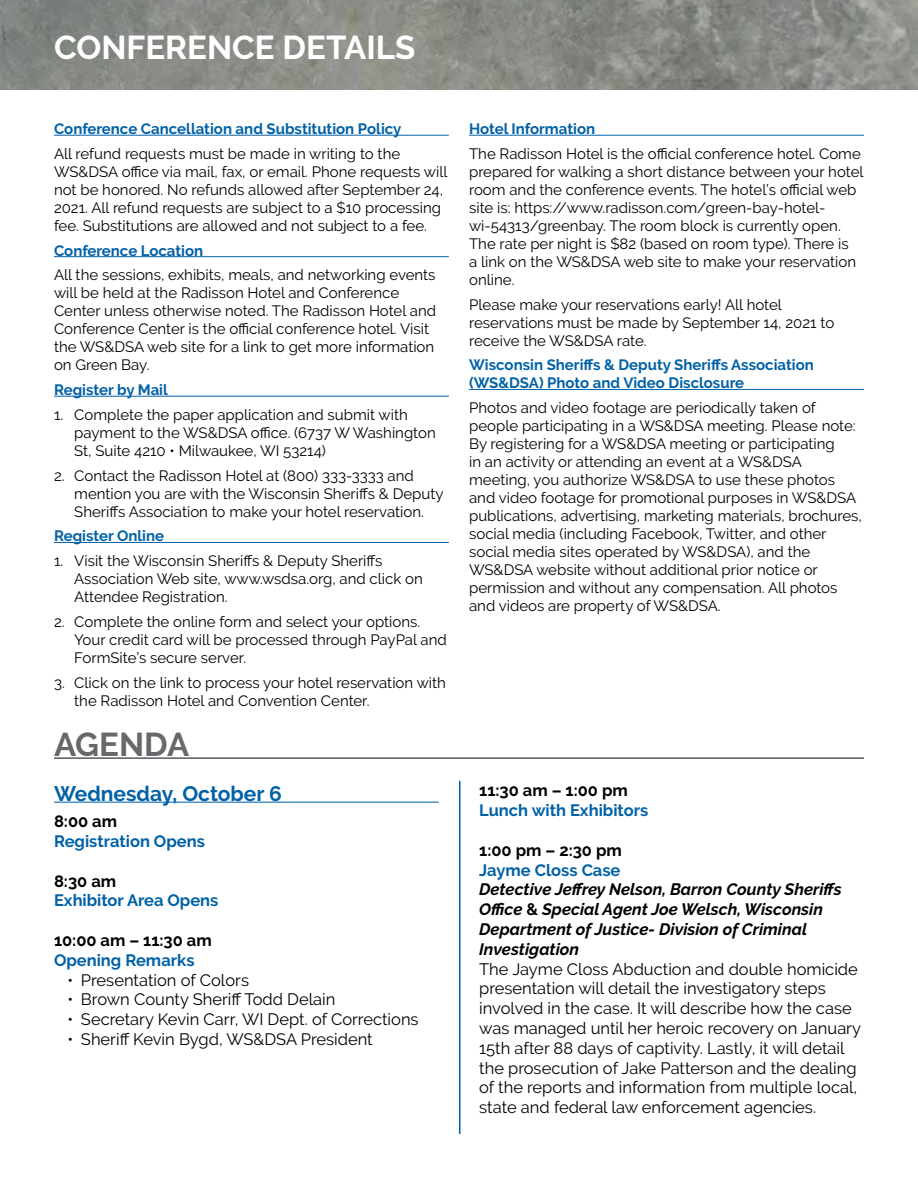
<style>
.page{position:relative;width:918px;height:1188px;background:#fff}
.page>*{position:absolute;margin:0;border:0;box-sizing:border-box;transform-origin:0 0}
.t1{font:700 33px "Raleway";color:#fff}
.t2{font:700 33px "Raleway";color:#67686b}
.t3{font:700 21px "Raleway";color:#0061a7}
.t4{font:16.5px/19.8px "Raleway";color:#000}
.t5{font:italic 700 16.5px/19.8px "Raleway";color:#000}
.t6{font:700 16.5px "Raleway";color:#0061a7}
.t7{font:700 16.5px "Raleway";color:#000}
.t8{font:15px/18px "Raleway";color:#000}
.t9{font:700 15px/18px "Raleway";color:#0061a7}
.s1{font-style:normal}
</style>
<div class="page">
<img style="left:0;top:0;width:918px;height:90px">
<hr style="left:54px;top:757px;width:810px;height:2px;background:#67686b">
<hr style="left:54px;top:135px;width:395px;height:1px;background:#0061a7">
<hr style="left:54px;top:256px;width:395px;height:1px;background:#0061a7">
<hr style="left:54px;top:396px;width:395px;height:1px;background:#0061a7">
<hr style="left:54px;top:542px;width:395px;height:1px;background:#0061a7">
<hr style="left:469px;top:135px;width:395px;height:1px;background:#0061a7">
<hr style="left:469px;top:389px;width:395px;height:1px;background:#0061a7">
<hr style="left:54px;top:802px;width:385px;height:1px;background:#0061a7">
<hr style="left:459px;top:781px;width:1px;height:353px;background:#0061a7">
<h1 class="t1" style="left:54px;top:28px;width:363px">CONFERENCE DETAILS</h1>
<p class="t9" style="left:54px;top:120px;width:349px">Conference Cancellation and Substitution Policy</p>
<p class="t8" style="left:54px;top:144px;width:395px">All refund requests must be made in writing to the WS&amp;DSA office via mail, fax, or email. Phone requests will not be honored. No refunds allowed after September 24, 2021. All refund requests are subject to a $10 processing fee. Substitutions are allowed and not subject to a fee.</p>
<p class="t9" style="left:54px;top:241px;width:151px">Conference Location</p>
<p class="t8" style="left:54px;top:266px;width:384px">All the sessions, exhibits, meals, and networking events will be held at the Radisson Hotel and Conference Center unless otherwise noted. The Radisson Hotel and Conference Center is the official conference hotel. Visit the WS&amp;DSA web site for a link to get more information on Green Bay.</p>
<p class="t9" style="left:54px;top:381px;width:115px">Register by Mail</p>
<p class="t8" style="left:74px;top:405px;width:363px;text-indent:-20px">1. Complete the paper application and submit with payment to the WS&amp;DSA office. (6737 W Washington<br>St, Suite 4210 • Milwaukee, WI 53214)</p>
<p class="t8" style="left:74px;top:466px;width:371px;text-indent:-20px">2. Contact the Radisson Hotel at (800) 333-3333 and mention you are with the Wisconsin Sheriffs &amp; Deputy<br>Sheriffs Association to make your hotel reservation.</p>
<p class="t9" style="left:54px;top:527px;width:112px">Register Online</p>
<p class="t8" style="left:74px;top:552px;width:350px;text-indent:-20px">1. Visit the Wisconsin Sheriffs &amp; Deputy Sheriffs<br>Association Web site, www.wsdsa.org, and click on<br>Attendee Registration.</p>
<p class="t8" style="left:74px;top:612px;width:374px;text-indent:-20px">2. Complete the online form and select your options.<br>Your credit card will be processed through PayPal and<br>FormSite’s secure server.</p>
<p class="t8" style="left:74px;top:673px;width:373px;text-indent:-20px">3. Click on the link to process your hotel reservation with the Radisson Hotel and Convention Center.</p>
<h1 class="t2" style="left:54px;top:725px;width:137px">AGENDA</h1>
<h2 class="t3" style="left:54px;top:781px;width:229px">Wednesday, October 6</h2>
<p class="t7" style="left:54px;top:812px;width:65px">8:00 am</p>
<p class="t6" style="left:54px;top:832px;width:152px">Registration Opens</p>
<p class="t7" style="left:54px;top:871px;width:64px">8:30 am</p>
<p class="t6" style="left:54px;top:891px;width:166px">Exhibitor Area Opens</p>
<p class="t7" style="left:54px;top:931px;width:159px">10:00 am – 11:30 am</p>
<p class="t6" style="left:54px;top:951px;width:142px">Opening Remarks</p>
<p class="t4" style="left:67px;top:970px;width:183px">• Presentation of Colors</p>
<p class="t4" style="left:67px;top:990px;width:269px">• Brown County Sheriff Todd Delain</p>
<p class="t4" style="left:67px;top:1009px;width:353px">• Secretary Kevin Carr, WI Dept. of Corrections</p>
<p class="t4" style="left:67px;top:1029px;width:307px">• Sheriff Kevin Bygd, WS&amp;DSA President</p>
<p class="t9" style="left:469px;top:120px;width:128px">Hotel Information</p>
<p class="t8" style="left:469px;top:144px;width:396px">The Radisson Hotel is the official conference hotel. Come prepared for walking a short distance between your hotel room and the conference events. The hotel’s official web site is: https://www.radisson.com/green-bay-hotel&shy;wi-54313/greenbay. The room block is currently open.<br>The rate per night is $82 (based on room type). There is<br>a link on the WS&amp;DSA web site to make your reservation online.</p>
<p class="t8" style="left:469px;top:295px;width:367px">Please make your reservations early! All hotel reservations must be made by September 14, 2021 to receive the WS&amp;DSA rate.</p>
<p class="t9" style="left:469px;top:356px;width:346px">Wisconsin Sheriffs &amp; Deputy Sheriffs Association (WS&amp;DSA) Photo and Video Disclosure</p>
<p class="t8" style="left:469px;top:399px;width:394px">Photos and video footage are periodically taken of people participating in a WS&amp;DSA meeting. Please note:<br>By registering for a WS&amp;DSA meeting or participating<br>in an activity or attending an event at a WS&amp;DSA meeting, you authorize WS&amp;DSA to use these photos and video footage for promotional purposes in WS&amp;DSA publications, advertising, marketing materials, brochures, social media (including Facebook, Twitter, and other social media sites operated by WS&amp;DSA), and the WS&amp;DSA website without additional prior notice or permission and without any compensation. All photos and videos are property of WS&amp;DSA.</p>
<p class="t7" style="left:479px;top:781px;width:150px">11:30 am – 1:00 pm</p>
<p class="t6" style="left:479px;top:801px;width:171px">Lunch with Exhibitors</p>
<p class="t7" style="left:479px;top:841px;width:144px">1:00 pm – 2:30 pm</p>
<p class="t6" style="left:479px;top:860px;width:143px">Jayme Closs Case</p>
<p class="t5" style="left:479px;top:880px;width:364px">Detective Jeffrey Nelson, Barron County Sheriffs Office <span class="s1">&amp;</span> Special Agent Joe Welsch, Wisconsin Department of Justice- Division of Criminal Investigation</p>
<p class="t4" style="left:479px;top:959px;width:383px">The Jayme Closs Abduction and double homicide presentation will detail the investigatory steps involved in the case. It will describe how the case was managed until her heroic recovery on January 15th after 88 days of captivity. Lastly, it will detail the prosecution of Jake Patterson and the dealing of the reports and information from multiple local, state and federal law enforcement agencies.</p>
</div>
